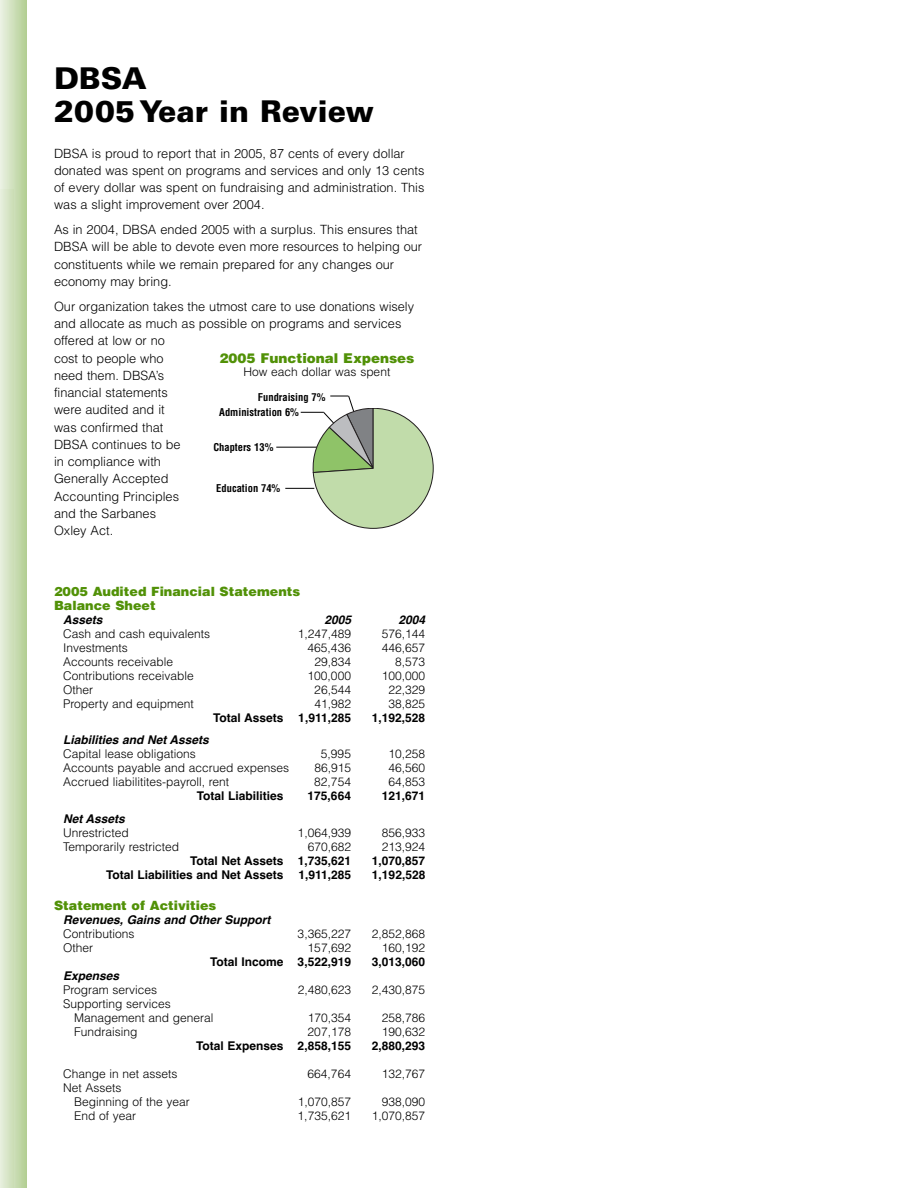
<style>
.page{position:relative;width:918px;height:1188px;background:#fff}
.page>*{position:absolute;margin:0;border:0;box-sizing:border-box;transform-origin:0 0}
.t1{font:900 30px/33px "Univers";color:#000}
.t2{font:900 13.5px "Helvetica";color:#519107}
.t3{font:300 12.75px/17.2px "Helvetica";color:#000}
.t4{font:900 12.75px/13.5px "Helvetica";color:#519107}
.t5{font:300 12px/14px "Helvetica";color:#000}
.t6{font:700 12px "Helvetica";color:#000}
.t7{font:italic 700 12px "Helvetica";color:#000}
.t8{font:700 condensed 10.5px/15px "Helvetica";color:#000}
</style>
<div class="page">
<hr style="left:0;top:0;width:2px;height:1188px;background:#e6efdb">
<hr style="left:1px;top:0;width:2px;height:1188px;background:#e3edd7">
<hr style="left:2px;top:0;width:2px;height:1188px;background:#e0ebd2">
<hr style="left:3px;top:0;width:2px;height:1188px;background:#dde9ce">
<hr style="left:4px;top:0;width:2px;height:1188px;background:#dae8ca">
<hr style="left:5px;top:0;width:2px;height:1188px;background:#d7e6c6">
<hr style="left:6px;top:0;width:2px;height:1188px;background:#d4e4c2">
<hr style="left:7px;top:0;width:2px;height:1188px;background:#d2e2be">
<hr style="left:8px;top:0;width:2px;height:1188px;background:#cee0b9">
<hr style="left:9px;top:0;width:2px;height:1188px;background:#cbdeb5">
<hr style="left:10px;top:0;width:2px;height:1188px;background:#c8ddb1">
<hr style="left:11px;top:0;width:2px;height:1188px;background:#c6dbad">
<hr style="left:12px;top:0;width:2px;height:1188px;background:#c3d9a9">
<hr style="left:13px;top:0;width:2px;height:1188px;background:#c0d7a5">
<hr style="left:14px;top:0;width:2px;height:1188px;background:#bcd5a0">
<hr style="left:15px;top:0;width:2px;height:1188px;background:#bad39c">
<hr style="left:16px;top:0;width:2px;height:1188px;background:#b7d298">
<hr style="left:17px;top:0;width:2px;height:1188px;background:#b4d094">
<hr style="left:18px;top:0;width:2px;height:1188px;background:#b1ce90">
<hr style="left:20px;top:0;width:2px;height:1188px;background:#abca87">
<hr style="left:21px;top:0;width:2px;height:1188px;background:#a8c883">
<hr style="left:23px;top:0;width:2px;height:1188px;background:#a2c57b">
<hr style="left:24px;top:0;width:2px;height:1188px;background:#a0c377">
<hr style="left:26px;top:0;width:1px;height:1188px;background:#9ac06f">
<hr style="left:276px;top:447px;width:42px;height:1px;background:#000">
<svg style="left:285px;top:395px;width:149px;height:134px"></svg>
<h1 class="t1" style="left:54px;top:65px;width:322px">DBSA<br>2005 Year in Review</h1>
<p class="t3" style="left:54px;top:146px;width:372px">DBSA is proud to report that in 2005, 87 cents of every dollar donated was spent on programs and services and only 13 cents of every dollar was spent on fundraising and administration. This was a slight improvement over 2004.</p>
<p class="t3" style="left:54px;top:222px;width:370px">As in 2004, DBSA ended 2005 with a surplus. This ensures that DBSA will be able to devote even more resources to helping our constituents while we remain prepared for any changes our economy may bring.</p>
<p class="t3" style="left:54px;top:299px;width:362px">Our organization takes the utmost care to use donations wisely and allocate as much as possible on programs and services offered at low or no<br>cost to people who<br>need them. DBSA’s<br>financial statements<br>were audited and it<br>was confirmed that<br>DBSA continues to be<br>in compliance with<br>Generally Accepted<br>Accounting Principles<br>and the Sarbanes<br>Oxley Act.</p>
<p class="t2" style="left:219px;top:353px;width:197px">2005 Functional Expenses</p>
<p class="t5" style="left:244px;top:366px;width:148px">How each dollar was spent</p>
<p class="t8" style="left:219px;top:389px;width:108px;text-indent:39px">Fundraising 7%<br>Administration 6%</p>
<p class="t8" style="left:213px;top:440px;width:62px">Chapters 13%</p>
<p class="t8" style="left:216px;top:481px;width:66px">Education 74%</p>
<p class="t4" style="left:54px;top:586px;width:248px">2005 Audited Financial Statements<br>Balance Sheet</p>
<p class="t7" style="left:63px;top:613px;width:45px">Assets</p>
<p class="t7" style="left:324px;top:613px;width:33px">2005</p>
<p class="t7" style="left:399px;top:613px;width:33px">2004</p>
<p class="t5" style="left:63px;top:628px;width:149px">Cash and cash equivalents</p>
<p class="t5" style="left:298px;top:628px;width:55px">1,247,489</p>
<p class="t5" style="left:382px;top:628px;width:45px">576,144</p>
<p class="t5" style="left:63px;top:642px;width:66px">Investments</p>
<p class="t5" style="left:308px;top:642px;width:45px">465,436</p>
<p class="t5" style="left:382px;top:642px;width:45px">446,657</p>
<p class="t5" style="left:63px;top:656px;width:112px">Accounts receivable</p>
<p class="t5" style="left:314px;top:656px;width:38px">29,834</p>
<p class="t5" style="left:395px;top:656px;width:32px">8,573</p>
<p class="t5" style="left:63px;top:670px;width:132px">Contributions receivable</p>
<p class="t5" style="left:308px;top:670px;width:45px">100,000</p>
<p class="t5" style="left:382px;top:670px;width:45px">100,000</p>
<p class="t5" style="left:63px;top:684px;width:32px">Other</p>
<p class="t5" style="left:314px;top:684px;width:38px">26,544</p>
<p class="t5" style="left:389px;top:684px;width:38px">22,329</p>
<p class="t5" style="left:63px;top:698px;width:132px">Property and equipment</p>
<p class="t5" style="left:314px;top:698px;width:38px">41,982</p>
<p class="t5" style="left:389px;top:698px;width:38px">38,825</p>
<p class="t6" style="left:213px;top:710px;width:139px">Total Assets 1,911,285</p>
<p class="t6" style="left:372px;top:710px;width:55px">1,192,528</p>
<p class="t7" style="left:63px;top:733px;width:152px">LiabilitiesandNetAssets</p>
<p class="t5" style="left:63px;top:748px;width:134px">Capital lease obligations</p>
<p class="t5" style="left:321px;top:748px;width:32px">5,995</p>
<p class="t5" style="left:389px;top:748px;width:38px">10,258</p>
<p class="t5" style="left:63px;top:762px;width:228px">Accounts payable and accrued expenses</p>
<p class="t5" style="left:314px;top:762px;width:38px">86,915</p>
<p class="t5" style="left:389px;top:762px;width:38px">46,560</p>
<p class="t5" style="left:63px;top:776px;width:168px">Accrued liabilitites-payroll, rent</p>
<p class="t5" style="left:314px;top:776px;width:38px">82,754</p>
<p class="t5" style="left:389px;top:776px;width:38px">64,853</p>
<p class="t6" style="left:197px;top:789px;width:88px">Total Liabilities</p>
<p class="t6" style="left:308px;top:789px;width:45px">175,664</p>
<p class="t6" style="left:382px;top:789px;width:45px">121,671</p>
<p class="t7" style="left:63px;top:812px;width:68px">NetAssets</p>
<p class="t5" style="left:63px;top:827px;width:67px">Unrestricted</p>
<p class="t5" style="left:298px;top:827px;width:55px">1,064,939</p>
<p class="t5" style="left:382px;top:827px;width:45px">856,933</p>
<p class="t5" style="left:63px;top:841px;width:118px">Temporarily restricted</p>
<p class="t5" style="left:308px;top:841px;width:45px">670,682</p>
<p class="t5" style="left:382px;top:841px;width:45px">213,924</p>
<p class="t6" style="left:190px;top:854px;width:162px">Total Net Assets 1,735,621</p>
<p class="t6" style="left:372px;top:854px;width:55px">1,070,857</p>
<p class="t6" style="left:106px;top:868px;width:246px">Total Liabilities and Net Assets 1,911,285</p>
<p class="t6" style="left:372px;top:868px;width:55px">1,192,528</p>
<p class="t4" style="left:54px;top:900px;width:164px">Statement of Activities</p>
<p class="t7" style="left:63px;top:913px;width:213px">Revenues,GainsandOtherSupport</p>
<p class="t5" style="left:63px;top:928px;width:73px">Contributions</p>
<p class="t5" style="left:298px;top:928px;width:55px">3,365,227</p>
<p class="t5" style="left:372px;top:928px;width:55px">2,852,868</p>
<p class="t5" style="left:63px;top:942px;width:32px">Other</p>
<p class="t5" style="left:308px;top:942px;width:45px">157,692</p>
<p class="t5" style="left:382px;top:942px;width:45px">160,192</p>
<p class="t6" style="left:210px;top:955px;width:142px">Total Income 3,522,919</p>
<p class="t6" style="left:372px;top:955px;width:55px">3,013,060</p>
<p class="t7" style="left:63px;top:969px;width:62px">Expenses</p>
<p class="t5" style="left:63px;top:984px;width:96px">Program services</p>
<p class="t5" style="left:298px;top:984px;width:55px">2,480,623</p>
<p class="t5" style="left:372px;top:984px;width:55px">2,430,875</p>
<p class="t5" style="left:74px;top:998px;width:141px;text-indent:-11px">Supporting services<br>Management and general</p>
<p class="t5" style="left:308px;top:1012px;width:45px">170,354</p>
<p class="t5" style="left:382px;top:1012px;width:45px">258,786</p>
<p class="t5" style="left:74px;top:1026px;width:65px">Fundraising</p>
<p class="t5" style="left:308px;top:1026px;width:45px">207,178</p>
<p class="t5" style="left:382px;top:1026px;width:45px">190,632</p>
<p class="t6" style="left:196px;top:1039px;width:156px">Total Expenses 2,858,155</p>
<p class="t6" style="left:372px;top:1039px;width:55px">2,880,293</p>
<p class="t5" style="left:63px;top:1068px;width:116px">Change in net assets</p>
<p class="t5" style="left:308px;top:1068px;width:45px">664,764</p>
<p class="t5" style="left:382px;top:1068px;width:45px">132,767</p>
<p class="t5" style="left:74px;top:1082px;width:117px;text-indent:-11px">Net Assets<br>Beginning of the year</p>
<p class="t5" style="left:298px;top:1096px;width:55px">1,070,857</p>
<p class="t5" style="left:382px;top:1096px;width:45px">938,090</p>
<p class="t5" style="left:74px;top:1110px;width:64px">End of year</p>
<p class="t5" style="left:298px;top:1110px;width:55px">1,735,621</p>
<p class="t5" style="left:372px;top:1110px;width:55px">1,070,857</p>
</div>
